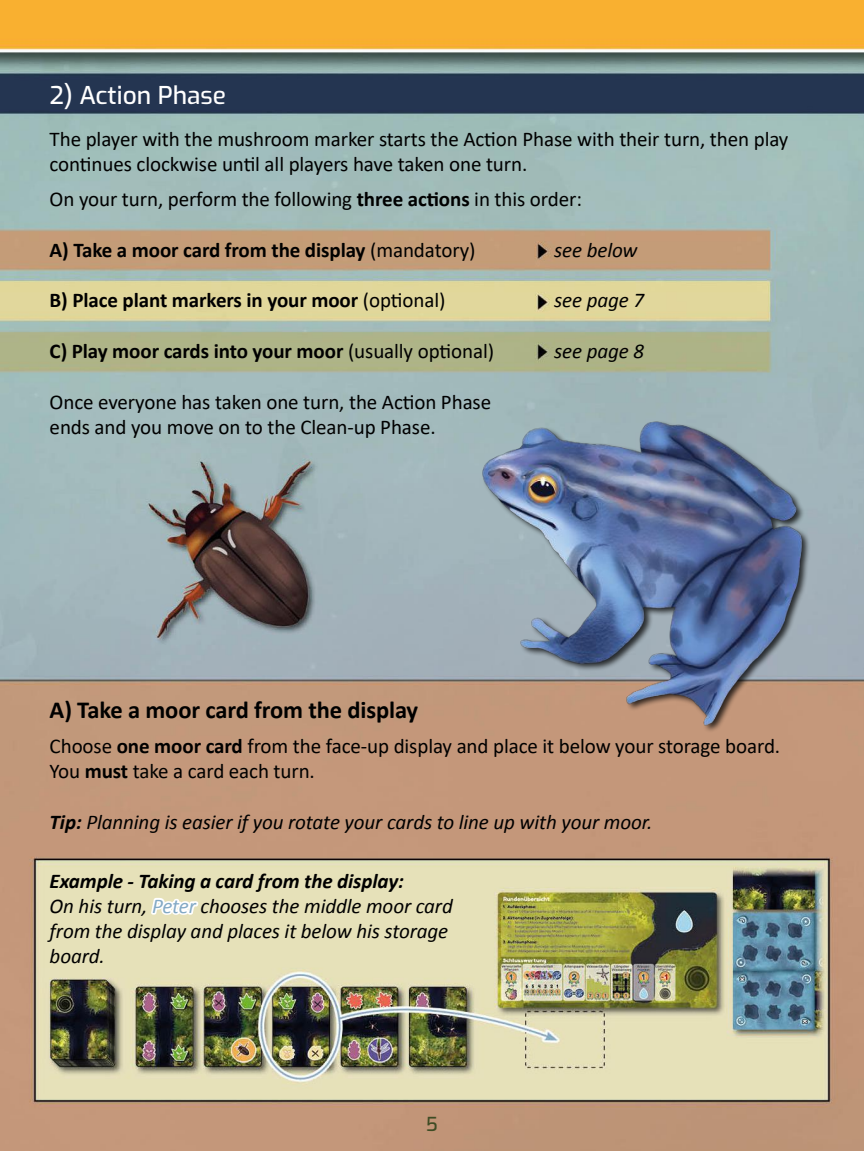
<style>
.page{position:relative;width:864px;height:1151px;background:#fff}
.page>*{position:absolute;margin:0;border:0;box-sizing:border-box;transform-origin:0 0}
.t1{font:700 24.5px "Calibri";letter-spacing:-.005em;color:#000}
.t2{font:100 24.5px "Exo";color:#fff}
.t3{font:21px/25.2px "Calibri";letter-spacing:-.005em;color:#000}
.t4{font:italic 21px/25.2px "Calibri";letter-spacing:-.005em;color:#000}
.t5{font:700 21px "Calibri";letter-spacing:-.005em;color:#000}
.t6{font:100 19.25px "Exo";color:#3e4c24}
.s1{font-weight:700}
.s2{font-weight:400}
.s3{color:#fff}
</style>
<div class="page">
<img style="left:0;top:0;width:863px;height:1151px">
<img style="left:473px;top:395px;width:338px;height:338px">
<p class="t2" style="left:50px;top:77px;width:178px">2) Action Phase</p>
<p class="t3" style="left:50px;top:126px;width:740px">The player with the mushroom marker starts the Action Phase with their turn, then play continues clockwise until all players have taken one turn.</p>
<p class="t3" style="left:50px;top:186px;width:533px">On your turn, perform the following <span class="s1">three actions</span> in this order:</p>
<p class="t5" style="left:50px;top:236px;width:427px">A) Take a moor card from the display <span class="s2">(mandatory)</span></p>
<p class="t4" style="left:554px;top:236px;width:85px">see below</p>
<p class="t5" style="left:50px;top:287px;width:397px">B) Place plant markers in your moor <span class="s2">(optional)</span></p>
<p class="t4" style="left:554px;top:287px;width:91px">see page 7</p>
<p class="t5" style="left:50px;top:337px;width:446px">C) Play moor cards into your moor <span class="s2">(usually optional)</span></p>
<p class="t4" style="left:554px;top:337px;width:91px">see page 8</p>
<p class="t3" style="left:50px;top:389px;width:443px">Once everyone has taken one turn, the Action Phase ends and you move on to the Clean-up Phase.</p>
<p class="t1" style="left:50px;top:694px;width:370px">A) Take a moor card from the display</p>
<p class="t3" style="left:50px;top:733px;width:731px">Choose <span class="s1">one moor card</span> from the face-up display and place it below your storage board.<br>You <span class="s1">must</span> take a card each turn.</p>
<p class="t4" style="left:50px;top:808px;width:604px"><span class="s1">Tip:</span> Planning is easier if you rotate your cards to line up with your moor.</p>
<p class="t4" style="left:50px;top:867px;width:404px"><span class="s1">Example - Taking a card from the display:<br></span>On his turn, <span class="s3">Peter</span> chooses the middle moor card from the display and places it below his storage board.</p>
<p class="t6" style="left:426px;top:1110px;width:13px">5</p>
</div>
